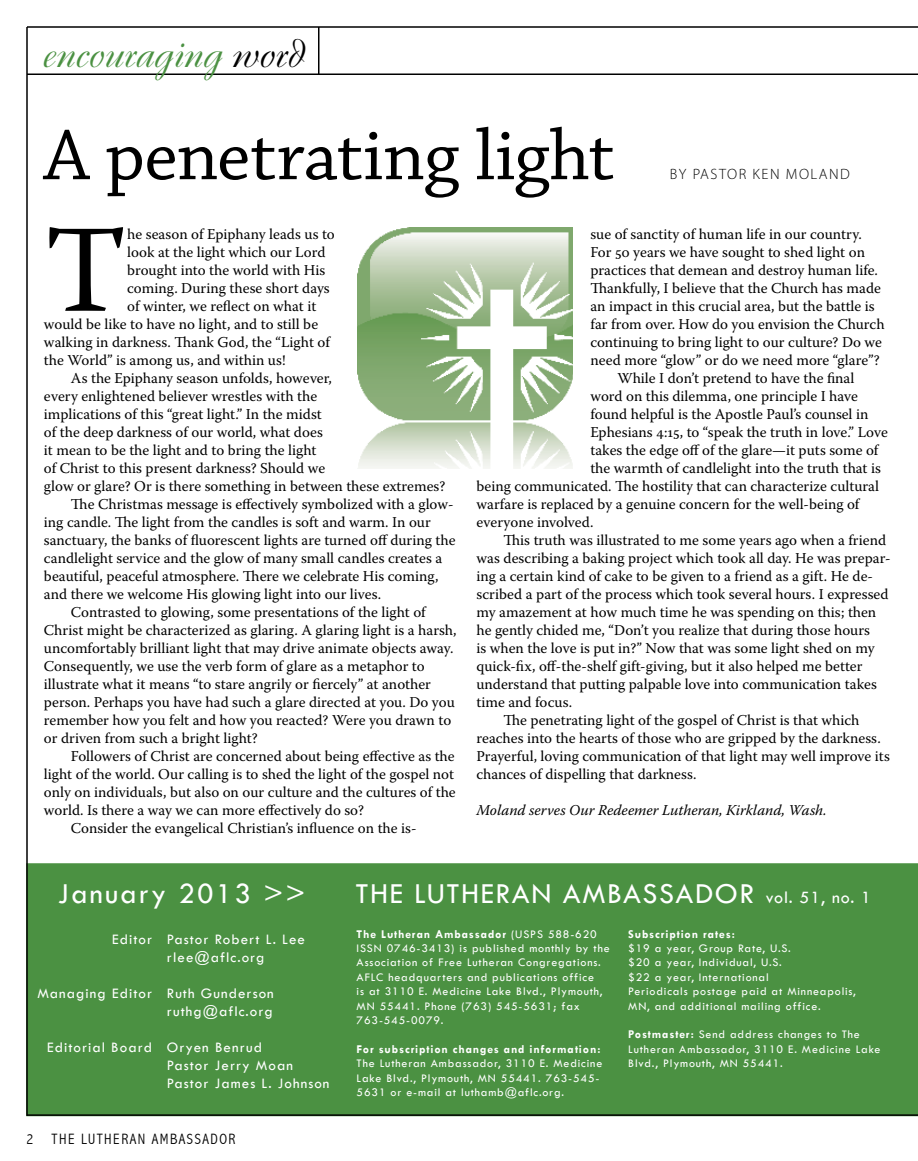
<style>
.page{position:relative;width:918px;height:1161px;background:#fff}
.page>*{position:absolute;margin:0;border:0;box-sizing:border-box;transform-origin:0 0}
.t1{font:124.2px "Warnock Pro";color:#000}
.t2{font:75px "Chaparral Pro";letter-spacing:-.01em;color:#000}
.t3{font:42px "Boulevard";color:#4b9142}
.t4{font:30px "Tw Cen";letter-spacing:.05em;color:#fff}
.t5{font:30px "Tw Cen";letter-spacing:.07em;color:#fff}
.t6{font:15px "Warnock Pro";color:#000}
.t7{font:15px/18px "Tw Cen";letter-spacing:.07em;color:#fff}
.t8{font:italic 15px "Warnock Pro";color:#000}
.t9{font:300 condensed 15px "Abadi";letter-spacing:.1em;color:#000}
.t10{font:300 15px "Myriad Pro";letter-spacing:.1em;color:#000}
.t11{font:12px/14.4px "Tw Cen";letter-spacing:.07em;color:#fff}
.t12{font:700 12px "Tw Cen";letter-spacing:.07em;color:#fff}
.s1{color:#000}
.s2{font-size:18px}
.s3{font-weight:700}
</style>
<div class="page">
<hr style="left:318px;top:27px;width:2px;height:47px;background:#000">
<hr style="left:27px;top:74px;width:891px;height:1px;background:#000">
<div style="left:27px;top:864px;width:891px;height:251px;background:#4b9142"></div>
<div style="left:26px;top:863px;width:892px;height:253px;border:2px solid #4b9142"></div>
<img style="left:358px;top:227px;width:214px;height:241px">
<hr style="left:27px;top:1114px;width:891px;height:2px;background:#000">
<hr style="left:26px;top:27px;width:2px;height:1089px;background:#000">
<hr style="left:27px;top:26px;width:891px;height:2px;background:#000">
<h3 class="t3" style="left:41px;top:26px;width:264px">encouraging <span class="s1">word</span></h3>
<h2 class="t2" style="left:44px;top:114px;width:572px">A penetrating light</h2>
<p class="t10" style="left:670px;top:165px;width:181px">BY PASTOR KEN MOLAND</p>
<h1 class="t1" style="left:44px;top:195px;width:85px">T</h1>
<p class="t6" style="left:127px;top:225px;width:209px">he season of Epiphany leads us to</p>
<p class="t6" style="left:127px;top:243px;width:200px">look at the light which our Lord</p>
<p class="t6" style="left:127px;top:261px;width:200px">brought into the world with His</p>
<p class="t6" style="left:127px;top:279px;width:204px">coming. During these short days</p>
<p class="t6" style="left:127px;top:297px;width:191px">of winter, we reflect on what it</p>
<p class="t6" style="left:44px;top:315px;width:276px">would be like to have no light, and to still be</p>
<p class="t6" style="left:44px;top:333px;width:287px">walking in darkness. Thank God, the “Light of</p>
<p class="t6" style="left:44px;top:351px;width:243px">the World” is among us, and within us!</p>
<p class="t6" style="left:71px;top:369px;width:262px">As the Epiphany season unfolds, however,</p>
<p class="t6" style="left:44px;top:387px;width:275px">every enlightened believer wrestles with the</p>
<p class="t6" style="left:44px;top:405px;width:279px">implications of this “great light.” In the midst</p>
<p class="t6" style="left:44px;top:423px;width:280px">of the deep darkness of our world, what does</p>
<p class="t6" style="left:44px;top:441px;width:274px">it mean to be the light and to bring the light</p>
<p class="t6" style="left:44px;top:459px;width:283px">of Christ to this present darkness? Should we</p>
<p class="t6" style="left:44px;top:477px;width:403px">glow or glare? Or is there something in between these extremes?</p>
<p class="t6" style="left:71px;top:495px;width:384px">The Christmas message is effectively symbolized with a glow-</p>
<p class="t6" style="left:44px;top:513px;width:388px">ing candle. The light from the candles is soft and warm. In our</p>
<p class="t6" style="left:44px;top:531px;width:413px">sanctuary, the banks of fluorescent lights are turned off during the</p>
<p class="t6" style="left:44px;top:549px;width:400px">candlelight service and the glow of many small candles creates a</p>
<p class="t6" style="left:44px;top:567px;width:396px">beautiful, peaceful atmosphere. There we celebrate His coming,</p>
<p class="t6" style="left:44px;top:585px;width:339px">and there we welcome His glowing light into our lives.</p>
<p class="t6" style="left:71px;top:603px;width:356px">Contrasted to glowing, some presentations of the light of</p>
<p class="t6" style="left:44px;top:621px;width:414px">Christ might be characterized as glaring. A glaring light is a harsh,</p>
<p class="t6" style="left:44px;top:639px;width:411px">uncomfortably brilliant light that may drive animate objects away.</p>
<p class="t6" style="left:44px;top:657px;width:382px">Consequently, we use the verb form of glare as a metaphor to</p>
<p class="t6" style="left:44px;top:675px;width:388px">illustrate what it means “to stare angrily or fiercely” at another</p>
<p class="t6" style="left:44px;top:693px;width:412px">person. Perhaps you have had such a glare directed at you. Do you</p>
<p class="t6" style="left:44px;top:711px;width:409px">remember how you felt and how you reacted? Were you drawn to</p>
<p class="t6" style="left:44px;top:729px;width:215px">or driven from such a bright light?</p>
<p class="t6" style="left:71px;top:747px;width:385px">Followers of Christ are concerned about being effective as the</p>
<p class="t6" style="left:44px;top:765px;width:412px">light of the world. Our calling is to shed the light of the gospel not</p>
<p class="t6" style="left:44px;top:783px;width:413px">only on individuals, but also on our culture and the cultures of the</p>
<p class="t6" style="left:44px;top:801px;width:322px">world. Is there a way we can more effectively do so?</p>
<p class="t6" style="left:71px;top:819px;width:347px">Consider the evangelical Christian’s influence on the is-</p>
<p class="t6" style="left:590px;top:225px;width:273px">sue of sanctity of human life in our country.</p>
<p class="t6" style="left:590px;top:243px;width:276px">For 50 years we have sought to shed light on</p>
<p class="t6" style="left:590px;top:261px;width:289px">practices that demean and destroy human life.</p>
<p class="t6" style="left:590px;top:279px;width:292px">Thankfully, I believe that the Church has made</p>
<p class="t6" style="left:590px;top:297px;width:286px">an impact in this crucial area, but the battle is</p>
<p class="t6" style="left:590px;top:315px;width:296px">far from over. How do you envision the Church</p>
<p class="t6" style="left:590px;top:333px;width:293px">continuing to bring light to our culture? Do we</p>
<p class="t6" style="left:590px;top:351px;width:291px">need more “glow” or do we need more “glare”?</p>
<p class="t6" style="left:617px;top:369px;width:238px">While I don’t pretend to have the final</p>
<p class="t6" style="left:590px;top:387px;width:269px">word on this dilemma, one principle I have</p>
<p class="t6" style="left:590px;top:405px;width:280px">found helpful is the Apostle Paul’s counsel in</p>
<p class="t6" style="left:590px;top:423px;width:299px">Ephesians 4:15, to “speak the truth in love.” Love</p>
<p class="t6" style="left:590px;top:441px;width:290px">takes the edge off of the glare—it puts some of</p>
<p class="t6" style="left:590px;top:459px;width:292px">the warmth of candlelight into the truth that is</p>
<p class="t6" style="left:476px;top:477px;width:404px">being communicated. The hostility that can characterize cultural</p>
<p class="t6" style="left:476px;top:495px;width:385px">warfare is replaced by a genuine concern for the well-being of</p>
<p class="t6" style="left:476px;top:513px;width:119px">everyone involved.</p>
<p class="t6" style="left:503px;top:531px;width:384px">This truth was illustrated to me some years ago when a friend</p>
<p class="t6" style="left:476px;top:549px;width:416px">was describing a baking project which took all day. He was prepar-</p>
<p class="t6" style="left:476px;top:567px;width:398px">ing a certain kind of cake to be given to a friend as a gift. He de-</p>
<p class="t6" style="left:476px;top:585px;width:414px">scribed a part of the process which took several hours. I expressed</p>
<p class="t6" style="left:476px;top:603px;width:401px">my amazement at how much time he was spending on this; then</p>
<p class="t6" style="left:476px;top:621px;width:395px">he gently chided me, “Don’t you realize that during those hours</p>
<p class="t6" style="left:476px;top:639px;width:400px">is when the love is put in?” Now that was some light shed on my</p>
<p class="t6" style="left:476px;top:657px;width:387px">quick-fix, off-the-shelf gift-giving, but it also helped me better</p>
<p class="t6" style="left:476px;top:675px;width:402px">understand that putting palpable love into communication takes</p>
<p class="t6" style="left:476px;top:693px;width:97px">time and focus.</p>
<p class="t6" style="left:503px;top:711px;width:358px">The penetrating light of the gospel of Christ is that which</p>
<p class="t6" style="left:476px;top:729px;width:406px">reaches into the hearts of those who are gripped by the darkness.</p>
<p class="t6" style="left:476px;top:747px;width:415px">Prayerful, loving communication of that light may well improve its</p>
<p class="t6" style="left:476px;top:765px;width:222px">chances of dispelling that darkness.</p>
<p class="t8" style="left:476px;top:801px;width:352px">Moland serves Our Redeemer Lutheran, Kirkland, Wash.</p>
<h3 class="t5" style="left:58px;top:875px;width:249px">January 2013 &gt;&gt;</h3>
<h3 class="t4" style="left:356px;top:875px;width:517px">THE LUTHERAN AMBASSADOR <span class="s2">vol. 51, no. 1</span></h3>
<p class="t7" style="left:112px;top:931px;width:41px">Editor</p>
<p class="t7" style="left:37px;top:985px;width:116px">Managing Editor</p>
<p class="t7" style="left:47px;top:1039px;width:106px">Editorial Board</p>
<p class="t7" style="left:167px;top:931px;width:140px">Pastor Robert L. Lee rlee@aflc.org</p>
<p class="t7" style="left:167px;top:985px;width:109px">Ruth Gunderson ruthg@aflc.org</p>
<p class="t7" style="left:167px;top:1039px;width:164px">Oryen Benrud<br>Pastor Jerry Moan<br>Pastor James L. Johnson</p>
<p class="t9" style="left:27px;top:1131px;width:210px">2 THE LUTHERAN AMBASSADOR</p>
<p class="t11" style="left:357px;top:926px;width:255px"><span class="s3">The Lutheran Ambassador</span> (USPS 588-620<br>ISSN 0746-3413) is published monthly by the Association of Free Lutheran Congregations.<br>AFLC headquarters and publications office<br>is at 3110 E. Medicine Lake Blvd., Plymouth, MN 55441. Phone (763) 545-5631; fax 763-545-0079.</p>
<p class="t12" style="left:357px;top:1042px;width:245px">For subscription changes and information:</p>
<p class="t11" style="left:357px;top:1056px;width:247px">The Lutheran Ambassador, 3110 E. Medicine<br>Lake Blvd., Plymouth, MN 55441. 763-545-<br>5631 or e-mail at luthamb@aflc.org.</p>
<p class="t12" style="left:628px;top:927px;width:108px">Subscription rates:</p>
<p class="t11" style="left:628px;top:941px;width:229px">$19 a year, Group Rate, U.S.<br>$20 a year, Individual, U.S.<br>$22 a year, International<br>Periodicals postage paid at Minneapolis,<br>MN, and additional mailing office.</p>
<p class="t11" style="left:628px;top:1027px;width:254px"><span class="s3">Postmaster:</span> Send address changes to The<br>Lutheran Ambassador, 3110 E. Medicine Lake<br>Blvd., Plymouth, MN 55441.</p>
</div>
